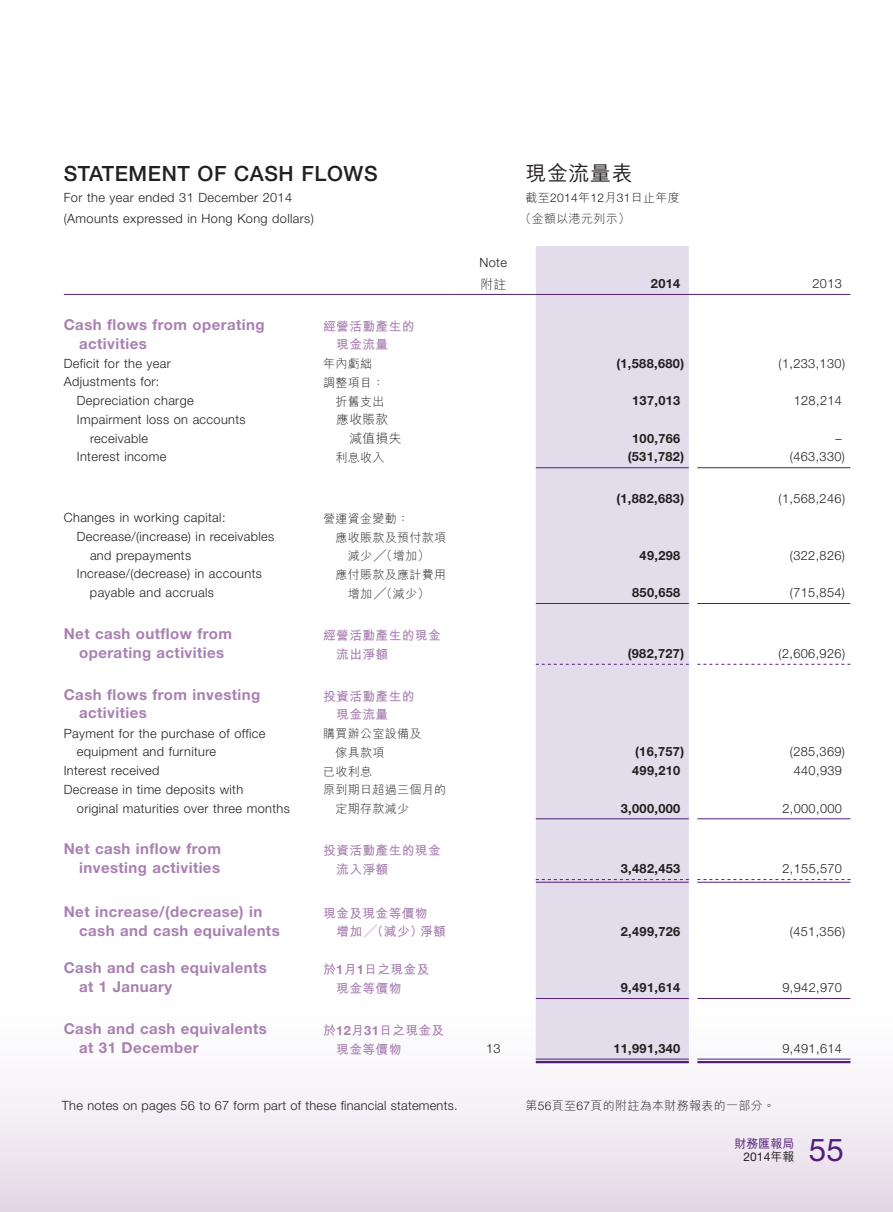
<style>
.page{position:relative;width:893px;height:1212px;background:#fff}
.page>*{position:absolute;margin:0;border:0;box-sizing:border-box;transform-origin:0 0}
.t1{font:31.5px "Helvetica Neue LT Std";color:#511e79}
.t2{font:500 21px "Helvetica Neue LT Std";letter-spacing:.03em;color:#231f20}
.t3{font:500 21px "M Hei HK";letter-spacing:.03em;color:#231f20}
.t4{font:700 15px/18.8px "Helvetica Neue LT Std";letter-spacing:.03em;color:#a980b2}
.t5{font:300 12.75px/18.8px "Helvetica Neue LT Std";letter-spacing:.03em;color:#231f20}
.t6{font:700 12.75px "Helvetica Neue LT Std";letter-spacing:.03em;color:#231f20}
.t7{font:700 12.75px/18.8px "M Hei HK";letter-spacing:.03em;color:#a980b2}
.t8{font:300 12.75px/18.8px "M Hei HK";letter-spacing:.03em;color:#231f20}
.t9{font:300 12px/18.8px "M Hei HK";letter-spacing:.03em;color:#231f20}
.t10{font:12px "Helvetica Neue LT Std";color:#231f20}
.t11{font:500 12px "M Hei HK";color:#511e79}
.s1{font-family:"Helvetica Neue LT Std"}
.s2{font-family:"M Hei HK";font-weight:500}
</style>
<div class="page">
<div style="left:0;top:978px;width:893px;height:234px;background:linear-gradient(to bottom,#fff,#e6dbe9)"></div>
<div style="left:536px;top:246px;width:153px;height:815px;background:#e3ddeb"></div>
<hr style="left:64px;top:294px;width:259px;height:1px;background:#511e79">
<hr style="left:323px;top:294px;width:128px;height:1px;background:#511e79">
<hr style="left:451px;top:294px;width:85px;height:1px;background:#511e79">
<hr style="left:536px;top:294px;width:153px;height:1px;background:#511e79">
<hr style="left:689px;top:294px;width:161px;height:1px;background:#511e79">
<hr style="left:536px;top:467px;width:153px;height:1px;background:#511e79">
<hr style="left:697px;top:467px;width:153px;height:1px;background:#511e79">
<hr style="left:536px;top:603px;width:153px;height:1px;background:#511e79">
<hr style="left:697px;top:603px;width:153px;height:1px;background:#511e79">
<svg style="left:536px;top:664px;width:153px;height:1px"></svg>
<svg style="left:697px;top:664px;width:153px;height:1px"></svg>
<hr style="left:536px;top:818px;width:153px;height:1px;background:#511e79">
<hr style="left:697px;top:818px;width:153px;height:1px;background:#511e79">
<svg style="left:536px;top:879px;width:153px;height:1px"></svg>
<hr style="left:536px;top:882px;width:153px;height:1px;background:#511e79">
<svg style="left:697px;top:879px;width:153px;height:1px"></svg>
<hr style="left:697px;top:882px;width:153px;height:1px;background:#511e79">
<hr style="left:536px;top:998px;width:153px;height:1px;background:#511e79">
<hr style="left:697px;top:998px;width:153px;height:1px;background:#511e79">
<hr style="left:536px;top:1059px;width:153px;height:1px;background:#511e79">
<hr style="left:536px;top:1061px;width:153px;height:2px;background:#511e79">
<hr style="left:697px;top:1059px;width:153px;height:1px;background:#511e79">
<hr style="left:697px;top:1061px;width:153px;height:2px;background:#511e79">
<h2 class="t2" style="left:64px;top:161px;width:315px">STATEMEN T OF CASH FLOWS</h2>
<p class="t5" style="left:64px;top:187px;width:251px;line-height:21px">For the year ended 31 December 2014 (Amounts expressed in Hong Kong dollars)</p>
<h2 class="t3" style="left:525px;top:158px;width:109px">現金流量表</h2>
<p class="t9" style="left:519px;top:186px;width:162px;line-height:21px;text-indent:6px">截至<span class="s1">2014</span>年<span class="s1">12</span>月<span class="s1">31</span>日止年度（金額以港元列示）</p>
<p class="t5" style="left:479px;top:253px;width:29px">Note</p>
<p class="t8" style="left:480px;top:274px;width:27px">附註</p>
<p class="t6" style="left:651px;top:276px;width:31px">2014</p>
<p class="t5" style="left:812px;top:274px;width:31px">2013</p>
<p class="t4" style="left:79px;top:315px;width:187px;text-indent:-15px">Cash flows from operating activities</p>
<p class="t7" style="left:323px;top:316px;width:93px">經營活動產生的　現金流量</p>
<p class="t5" style="left:64px;top:353px;width:109px">Deficit for the year</p>
<p class="t9" style="left:323px;top:354px;width:51px">年內虧絀</p>
<p class="t6" style="left:616px;top:355px;width:69px">(1,588,680)</p>
<p class="t5" style="left:779px;top:353px;width:68px">(1,233,130)</p>
<p class="t5" style="left:64px;top:372px;width:97px">Adjustments for:</p>
<p class="t9" style="left:323px;top:373px;width:63px">調整項目：</p>
<p class="t5" style="left:77px;top:391px;width:118px">Depreciation charge</p>
<p class="t9" style="left:335px;top:392px;width:51px">折舊支出</p>
<p class="t6" style="left:632px;top:393px;width:50px">137,013</p>
<p class="t5" style="left:794px;top:391px;width:50px">128,214</p>
<p class="t5" style="left:90px;top:410px;width:157px;text-indent:-13px">Impairment loss on accounts receivable</p>
<p class="t8" style="left:349px;top:410px;width:54px;text-indent:-13px">應收賬款減值損失</p>
<p class="t6" style="left:632px;top:430px;width:50px">100,766</p>
<p class="t5" style="left:836px;top:428px;width:8px">–</p>
<p class="t5" style="left:77px;top:447px;width:91px">Interest income</p>
<p class="t9" style="left:335px;top:448px;width:51px">利息收入</p>
<p class="t6" style="left:628px;top:449px;width:58px">(531,782)</p>
<p class="t5" style="left:790px;top:447px;width:57px">(463,330)</p>
<p class="t6" style="left:616px;top:491px;width:69px">(1,882,683)</p>
<p class="t5" style="left:779px;top:489px;width:68px">(1,568,246)</p>
<p class="t5" style="left:64px;top:508px;width:163px">Changes in working capital:</p>
<p class="t9" style="left:323px;top:509px;width:88px">營運資金變動：</p>
<p class="t5" style="left:90px;top:527px;width:186px;text-indent:-13px">Decrease/(increase) in receivables and prepayments</p>
<p class="t9" style="left:335px;top:527px;width:112px;text-align:center">應收賬款及預付款項減少╱（增加）</p>
<p class="t6" style="left:640px;top:547px;width:42px">49,298</p>
<p class="t5" style="left:790px;top:545px;width:57px">(322,826)</p>
<p class="t5" style="left:90px;top:564px;width:173px;text-indent:-13px">Increase/(decrease) in accounts payable and accruals</p>
<p class="t9" style="left:335px;top:565px;width:112px;text-align:center">應付賬款及應計費用增加╱（減少）</p>
<p class="t4" style="left:64px;top:624px;width:170px;text-align:center">Net cash outflow from operating activities</p>
<p class="t7" style="left:336px;top:625px;width:106px;text-indent:-13px">經營活動產生的現金流出淨額</p>
<p class="t4" style="left:79px;top:684px;width:183px;text-indent:-15px">Cash flows from investing activities</p>
<p class="t7" style="left:323px;top:685px;width:93px">投資活動產生的　現金流量</p>
<p class="t5" style="left:77px;top:723px;width:190px;text-indent:-13px">Payment for the purchase of office equipment and furniture</p>
<p class="t9" style="left:323px;top:724px;width:100px">購買辦公室設備及　傢具款項</p>
<p class="t6" style="left:632px;top:585px;width:50px">850,658</p>
<p class="t5" style="left:790px;top:583px;width:57px">(715,854)</p>
<p class="t6" style="left:628px;top:645px;width:58px">(982,727)</p>
<p class="t5" style="left:779px;top:644px;width:68px">(2,606,926)</p>
<p class="t6" style="left:635px;top:744px;width:51px">(16,757)</p>
<p class="t5" style="left:790px;top:742px;width:57px">(285,369)</p>
<p class="t5" style="left:64px;top:761px;width:97px">Interest received</p>
<p class="t9" style="left:323px;top:761px;width:51px">已收利息</p>
<p class="t6" style="left:632px;top:762px;width:50px">499,210</p>
<p class="t5" style="left:794px;top:761px;width:50px">440,939</p>
<p class="t5" style="left:77px;top:779px;width:214px;text-indent:-13px">Decrease in time deposits with<br>original maturities over three months</p>
<p class="t9" style="left:335px;top:780px;width:112px;text-indent:-12px">原到期日超過三個月的定期存款減少</p>
<p class="t6" style="left:621px;top:800px;width:61px">3,000,000</p>
<p class="t5" style="left:782px;top:798px;width:61px">2,000,000</p>
<p class="t4" style="left:64px;top:839px;width:159px;text-align:right">Net cash inflow from investing activities</p>
<p class="t7" style="left:336px;top:840px;width:106px;text-indent:-13px">投資活動產生的現金流入淨額</p>
<p class="t4" style="left:79px;top:902px;width:202px;text-indent:-15px">Net increase/(decrease) in cash and cash equivalents</p>
<p class="t7" style="left:336px;top:903px;width:111px;text-indent:-13px">現金及現金等價物<br>增加 ╱（減少）淨額</p>
<p class="t4" style="left:79px;top:958px;width:189px;text-indent:-15px">Cash and cash equivalents at 1 January</p>
<p class="t7" style="left:336px;top:959px;width:95px;text-indent:-13px">於<span class="s1">1</span>月<span class="s1">1</span>日之現金及現金等價物</p>
<p class="t4" style="left:79px;top:1019px;width:189px;text-indent:-15px">Cash and cash equivalents at 31 December</p>
<p class="t7" style="left:336px;top:1020px;width:110px;text-indent:-13px">於<span class="s1">12</span>月<span class="s1">31</span>日之現金及現金等價物</p>
<p class="t6" style="left:621px;top:861px;width:61px">3,482,453</p>
<p class="t5" style="left:782px;top:859px;width:61px">2,155,570</p>
<p class="t6" style="left:621px;top:923px;width:61px">2,499,726</p>
<p class="t5" style="left:790px;top:922px;width:57px">(451,356)</p>
<p class="t6" style="left:621px;top:980px;width:61px">9,491,614</p>
<p class="t5" style="left:782px;top:978px;width:61px">9,942,970</p>
<p class="t5" style="left:486px;top:1039px;width:16px">13</p>
<p class="t6" style="left:613px;top:1040px;width:69px">11,991,340</p>
<p class="t5" style="left:782px;top:1039px;width:61px">9,491,614</p>
<p class="t5" style="left:62px;top:1096px;width:397px">The notes on pages 56 to 67 form part of these financial statements.</p>
<p class="t9" style="left:525px;top:1095px;width:251px">第<span class="s1">56</span>頁至<span class="s1">67</span>頁的附註為本財務報表的一部分。</p>
<p class="t11" style="left:734px;top:1134px;width:62px">財務匯報局</p>
<p class="t10" style="left:744px;top:1150px;width:52px">2014<span class="s2">年報</span></p>
<h1 class="t1" style="left:809px;top:1130px;width:37px">55</h1>
</div>
